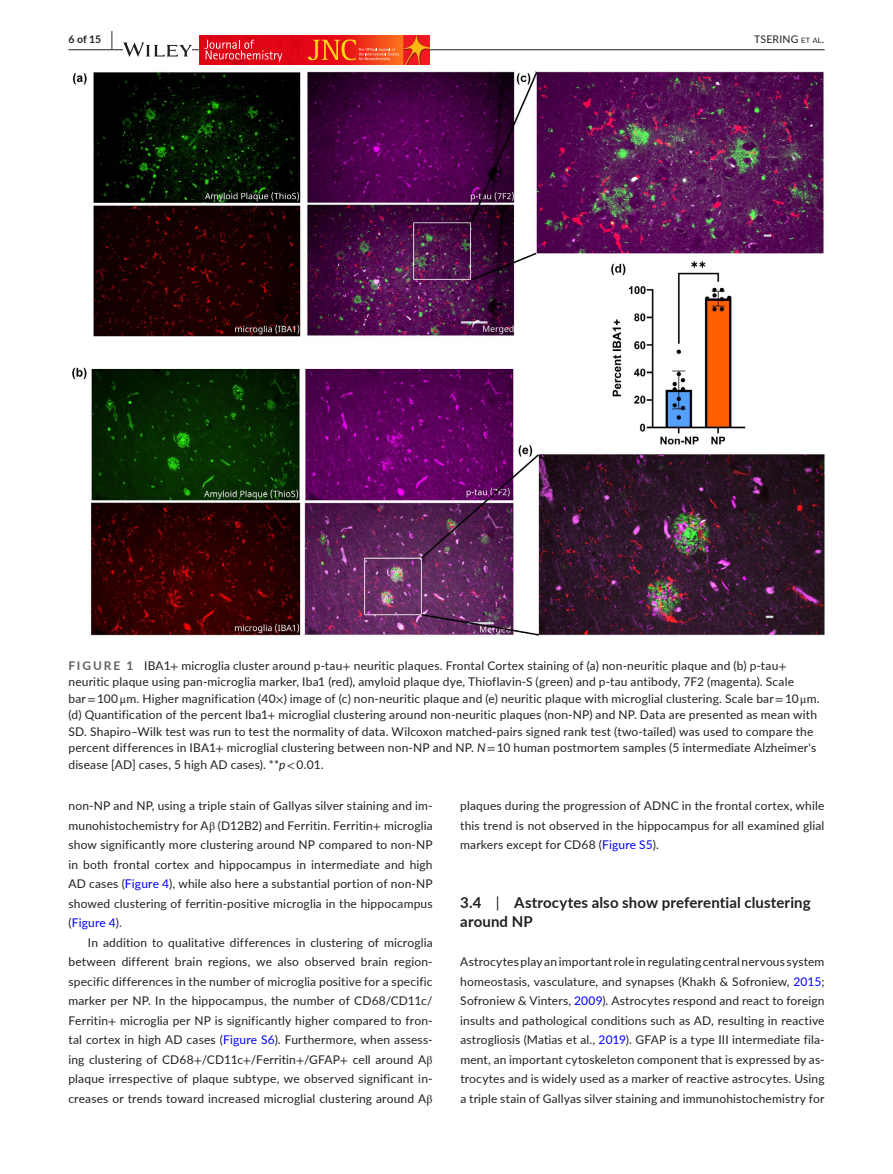
<style>
.page{position:relative;width:893px;height:1174px;background:#fff}
.page>*{position:absolute;margin:0;border:0;box-sizing:border-box;transform-origin:0 0}
.t1{font:700 15px/19.5px "Lato";letter-spacing:.01em;color:#231f20}
.t2{font:12px/19.5px "Lato";letter-spacing:.015em;color:#231f20;text-align:justify}
.t3{font:10.5px "Lato";letter-spacing:.02em;color:#231f20}
.t4{font:700 10.5px "Lato";color:#231f20}
.s1{font-size:19.5px}
.s2{font-size:7.35px}
.s3{font-weight:700;color:#636366}
.s4{font-family:"STIX"}
.s5{font-style:italic}
.s6{color:#00f}
.s7{font-weight:400}
</style>
<div class="page">
<hr style="left:68px;top:49px;width:756px;height:1px;background:#231f20">
<svg style="left:123px;top:42px;width:69px;height:15px"></svg>
<img style="left:200px;top:35px;width:230px;height:29px">
<svg style="left:205px;top:40px;width:77px;height:22px;background:#e32e3c"></svg>
<svg style="left:308px;top:39px;width:91px;height:22px;background:#f04d22"></svg>
<img style="left:72px;top:71px;width:754px;height:567px">
<p class="t4" style="left:68px;top:31px;width:46px">6 of 15 <span class="s1">|</span></p>
<p class="t3" style="left:754px;top:31px;width:72px">TSERING <span class="s2">et al</span>.</p>
<p class="t2" style="left:68px;top:657px;width:753px;line-height:16.5px;text-align:left"><span class="s3">FIGURE 1</span> IBA1<span class="s4">+</span> microglia cluster around p-tau<span class="s4">+</span> neuritic plaques. Frontal Cortex staining of (a) non-neuritic plaque and (b) p-tau<span class="s4">+ </span>neuritic plaque using pan-microglia marker, Iba1 (red), amyloid plaque dye, Thioflavin-S (green) and p-tau antibody, 7F2 (magenta). Scale<br>bar <span class="s4">=</span> 100 <span class="s4">μ</span>m. Higher magnification (40<span class="s4">×</span>) image of (c) non-neuritic plaque and (e) neuritic plaque with microglial clustering. Scale bar <span class="s4">=</span> 10 <span class="s4">μ</span>m. (d) Quantification of the percent Iba1<span class="s4">+</span> microglial clustering around non-neuritic plaques (non-NP) and NP. Data are presented as mean with SD. Shapiro–Wilk test was run to test the normality of data. Wilcoxon matched-pairs signed rank test (two-tailed) was used to compare the percent differences in IBA1<span class="s4">+</span> microglial clustering between non-NP and NP. <span class="s5">N</span><span class="s4">=</span> 10 human postmortem samples (5 intermediate Alzheimer's disease [AD] cases, 5 high AD cases). **<span class="s5">p</span><span class="s4">&lt;</span> 0.01.</p>
<p class="t2" style="left:68px;top:795px;width:366px">non-NP and NP, using a triple stain of Gallyas silver staining and im&shy;munohistochemistry for A<span class="s4">β</span> (D12B2) and Ferritin. Ferritin<span class="s4">+</span> microglia show significantly more clustering around NP compared to non-NP in both frontal cortex and hippocampus in intermediate and high AD cases (<span class="s6">Figure 4</span>), while also here a substantial portion of non-NP showed clustering of ferritin-positive microglia in the hippocampus (<span class="s6">Figure 4</span>).</p>
<p class="t2" style="left:68px;top:932px;width:366px;text-indent:20px">In addition to qualitative differences in clustering of microglia between different brain regions, we also observed brain region&shy;specific differences in the number of microglia positive for a specific marker per NP. In the hippocampus, the number of CD68/CD11c/ Ferritin<span class="s4">+</span> microglia per NP is significantly higher compared to fron&shy;tal cortex in high AD cases (<span class="s6">Figure S6</span>). Furthermore, when assess&shy;ing clustering of CD68<span class="s4">+</span>/CD11c<span class="s4">+</span>/Ferritin<span class="s4">+</span>/GFAP<span class="s4">+</span> cell around A<span class="s4">β </span>plaque irrespective of plaque subtype, we observed significant in&shy;creases or trends toward increased microglial clustering around A<span class="s4">β</span></p>
<p class="t2" style="left:460px;top:795px;width:366px">plaques during the progression of ADNC in the frontal cortex, while this trend is not observed in the hippocampus for all examined glial markers except for CD68 (<span class="s6">Figure S5</span>).</p>
<p class="t1" style="left:460px;top:892px;width:352px">3.4 <span class="s7">|</span> Astrocytes also show preferential clustering around NP</p>
<p class="t2" style="left:460px;top:951px;width:366px">Astrocytesplay an importantrole in regulating centralnervous system homeostasis, vasculature, and synapses (Khakh &amp; Sofroniew, <span class="s6">2015</span>; Sofroniew &amp; Vinters, <span class="s6">2009</span>). Astrocytes respond and react to foreign insults and pathological conditions such as AD, resulting in reactive astrogliosis (Matias et al., <span class="s6">2019</span>). GFAP is a type III intermediate fila&shy;ment, an important cytoskeleton component that is expressed by as&shy;trocytes and is widely used as a marker of reactive astrocytes. Using a triple stain of Gallyas silver staining and immunohistochemistry for</p>
</div>
